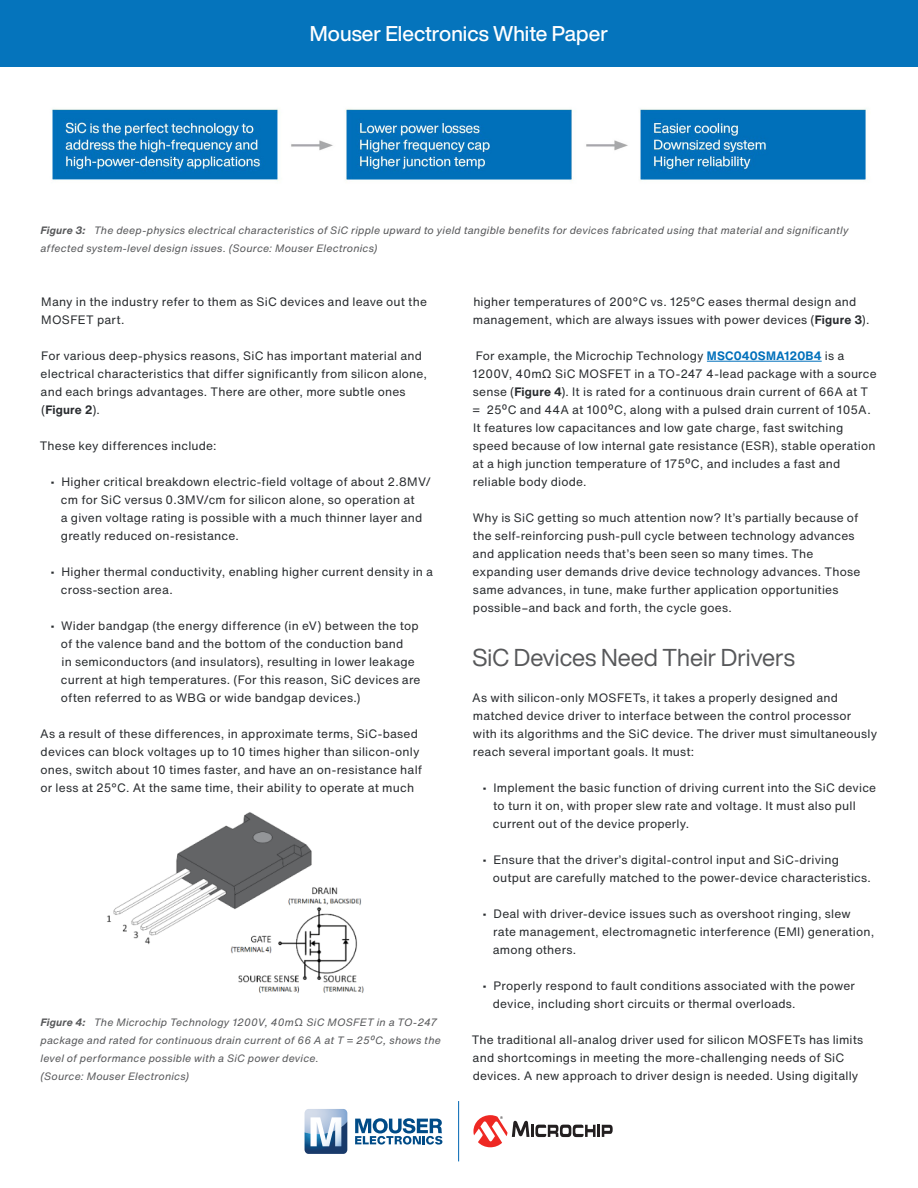
<style>
.page{position:relative;width:918px;height:1188px;background:#fff}
.page>*{position:absolute;margin:0;border:0;box-sizing:border-box;transform-origin:0 0}
.t1{font:24px "Helvetica Now Display";color:#57585a}
.t2{font:500 21px "Helvetica Now Display";color:#fff}
.t3{font:12px/18px "Helvetica Now Text";letter-spacing:.015em;color:#292c2f}
.t4{font:italic 10.5px/18px "Helvetica Now Text";letter-spacing:.02em;color:#57585a}
.s1{font-weight:700}
.s2{font-weight:700;color:#0070bb}
</style>
<div class="page">
<div style="left:0;top:0;width:918px;height:67px;background:#0574bc"></div>
<hr style="left:458px;top:1101px;width:1px;height:60px;background:#0166b3">
<svg style="left:305px;top:1109px;width:42px;height:45px"></svg>
<svg style="left:355px;top:1118px;width:87px;height:27px"></svg>
<svg style="left:473px;top:1115px;width:140px;height:32px"></svg>
<hr style="left:707px;top:361px;width:115px;height:1px;background:#0070bb">
<img style="left:52px;top:108px;width:815px;height:73px">
<img style="left:107px;top:812px;width:257px;height:181px">
<h2 class="t2" style="left:310px;top:19px;width:300px">Mouser Electronics White Paper</h2>
<p class="t4" style="left:40px;top:221px;width:810px"><span class="s1">Figure 3:</span> The deep-physics electrical characteristics of SiC ripple upward to yield tangible benefits for devices fabricated using that material and significantly</p>
<p class="t4" style="left:41px;top:239px;width:339px">affected system-level design issues. (Source: Mouser Electronics)</p>
<p class="t3" style="left:41px;top:292px;width:387px">Many in the industry refer to them as SiC devices and leave out the<br>MOSFET part.</p>
<p class="t3" style="left:41px;top:346px;width:388px">For various deep-physics reasons, SiC has important material and electrical characteristics that differ significantly from silicon alone, and each brings advantages. There are other, more subtle ones (<span class="s1">Figure 2</span>).</p>
<p class="t3" style="left:40px;top:436px;width:178px">These key differences include:</p>
<p class="t3" style="left:61px;top:472px;width:372px;text-indent:-11px">• Higher critical breakdown electric-field voltage of about 2.8MV/ cm for SiC versus 0.3MV/cm for silicon alone, so operation at<br>a given voltage rating is possible with a much thinner layer and greatly reduced on-resistance.</p>
<p class="t3" style="left:61px;top:562px;width:374px;text-indent:-11px">• Higher thermal conductivity, enabling higher current density in a cross-section area.</p>
<p class="t3" style="left:61px;top:616px;width:361px;text-indent:-11px">• Wider bandgap (the energy difference (in eV) between the top of the valence band and the bottom of the conduction band<br>in semiconductors (and insulators), resulting in lower leakage current at high temperatures. (For this reason, SiC devices are often referred to as WBG or wide bandgap devices.)</p>
<p class="t3" style="left:40px;top:724px;width:383px">As a result of these differences, in approximate terms, SiC-based devices can block voltages up to 10 times higher than silicon-only ones, switch about 10 times faster, and have an on-resistance half or less at 25°C. At the same time, their ability to operate at much</p>
<p class="t4" style="left:40px;top:1013px;width:402px"><span class="s1">Figure 4:</span> The Microchip Technology 1200V, 40mΩ SiC MOSFET in a TO-247 package and rated for continuous drain current of 66 A at T = 25⁰C, shows the level of performance possible with a SiC power device.<br>(Source: Mouser Electronics)</p>
<p class="t3" style="left:473px;top:292px;width:398px">higher temperatures of 200°C vs. 125°C eases thermal design and management, which are always issues with power devices (<span class="s1">Figure 3</span>).</p>
<p class="t3" style="left:472px;top:346px;width:406px">For example, the Microchip Technology <span class="s2">MSC040SMA120B4</span> is a 1200V, 40mΩ SiC MOSFET in a TO-247 4-lead package with a source sense (<span class="s1">Figure 4</span>). It is rated for a continuous drain current of 66A at T = 25⁰C and 44A at 100⁰C, along with a pulsed drain current of 105A.<br>It features low capacitances and low gate charge, fast switching speed because of low internal gate resistance (ESR), stable operation at a high junction temperature of 175⁰C, and includes a fast and reliable body diode.</p>
<p class="t3" style="left:473px;top:508px;width:389px">Why is SiC getting so much attention now? It’s partially because of the self-reinforcing push-pull cycle between technology advances and application needs that’s been seen so many times. The expanding user demands drive device technology advances. Those same advances, in tune, make further application opportunities possible–and back and forth, the cycle goes.</p>
<p class="t1" style="left:473px;top:641px;width:324px">SiC Devices Need Their Drivers</p>
<p class="t3" style="left:472px;top:688px;width:407px">As with silicon-only MOSFETs, it takes a properly designed and matched device driver to interface between the control processor with its algorithms and the SiC device. The driver must simultaneously reach several important goals. It must:</p>
<p class="t3" style="left:493px;top:778px;width:385px;text-indent:-11px">• Implement the basic function of driving current into the SiC device to turn it on, with proper slew rate and voltage. It must also pull current out of the device properly.</p>
<p class="t3" style="left:493px;top:850px;width:380px;text-indent:-11px">• Ensure that the driver’s digital-control input and SiC-driving output are carefully matched to the power-device characteristics.</p>
<p class="t3" style="left:493px;top:904px;width:383px;text-indent:-11px">• Deal with driver-device issues such as overshoot ringing, slew rate management, electromagnetic interference (EMI) generation, among others.</p>
<p class="t3" style="left:493px;top:976px;width:364px;text-indent:-11px">• Properly respond to fault conditions associated with the power device, including short circuits or thermal overloads.</p>
<p class="t3" style="left:472px;top:1030px;width:393px">The traditional all-analog driver used for silicon MOSFETs has limits and shortcomings in meeting the more-challenging needs of SiC devices. A new approach to driver design is needed. Using digitally</p>
</div>
